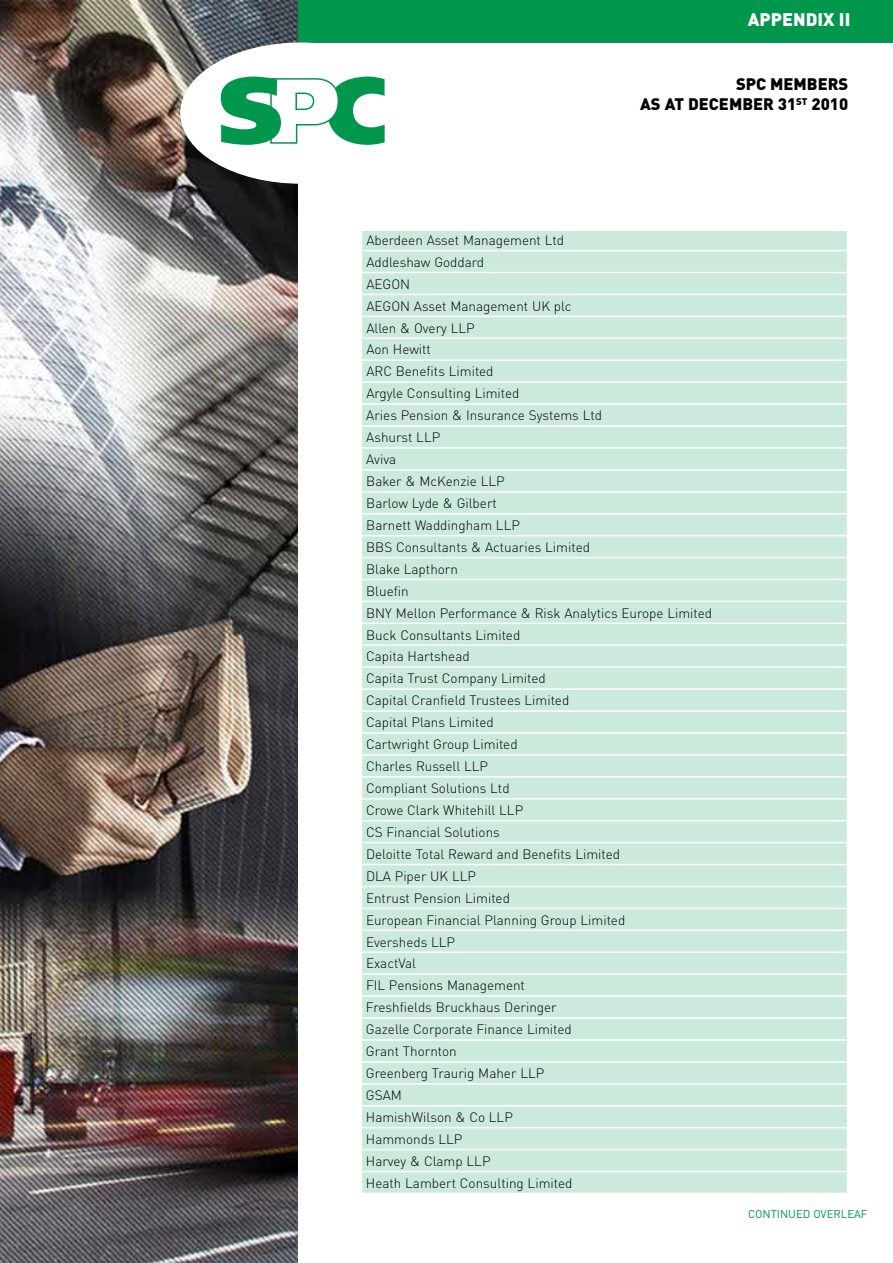
<style>
.page{position:relative;width:893px;height:1263px;background:#fff}
.page>*{position:absolute;margin:0;border:0;box-sizing:border-box;transform-origin:0 0}
.t1{font:900 18px "DIN";color:#fff}
.t2{font:900 16.5px "DIN";color:#000}
.t3{font:300 13.5px/21.9px "DIN";color:#000}
.t4{font:11.25px "DIN";color:#00964c}
</style>
<div class="page">
<div style="left:298px;top:0;width:595px;height:43px;background:#00964c"></div>
<img style="left:0;top:0;width:298px;height:1263px">
<div style="left:181px;top:43px;width:240px;height:140px;background:#fff;border-radius:50%"></div>
<svg style="left:221px;top:77px;width:164px;height:68px"></svg>
<div style="left:362px;top:231px;width:485px;height:962px;background:#cceadb"></div>
<hr style="left:362px;top:557px;width:486px;height:1px;background:#fff">
<hr style="left:362px;top:579px;width:486px;height:1px;background:#fff">
<hr style="left:362px;top:601px;width:486px;height:1px;background:#fff">
<hr style="left:362px;top:623px;width:486px;height:1px;background:#fff">
<hr style="left:362px;top:644px;width:486px;height:2px;background:#fff">
<hr style="left:362px;top:666px;width:486px;height:2px;background:#fff">
<hr style="left:362px;top:688px;width:486px;height:2px;background:#fff">
<hr style="left:362px;top:710px;width:486px;height:2px;background:#fff">
<hr style="left:362px;top:732px;width:486px;height:2px;background:#fff">
<hr style="left:362px;top:754px;width:486px;height:2px;background:#fff">
<hr style="left:362px;top:776px;width:486px;height:1px;background:#fff">
<hr style="left:362px;top:798px;width:486px;height:1px;background:#fff">
<hr style="left:362px;top:820px;width:486px;height:1px;background:#fff">
<hr style="left:362px;top:842px;width:486px;height:1px;background:#fff">
<hr style="left:362px;top:864px;width:486px;height:1px;background:#fff">
<hr style="left:362px;top:886px;width:486px;height:1px;background:#fff">
<hr style="left:362px;top:908px;width:486px;height:1px;background:#fff">
<hr style="left:362px;top:929px;width:486px;height:2px;background:#fff">
<hr style="left:362px;top:951px;width:486px;height:2px;background:#fff">
<hr style="left:362px;top:973px;width:486px;height:2px;background:#fff">
<hr style="left:362px;top:995px;width:486px;height:2px;background:#fff">
<hr style="left:362px;top:1017px;width:486px;height:2px;background:#fff">
<hr style="left:362px;top:1039px;width:486px;height:2px;background:#fff">
<hr style="left:362px;top:1061px;width:486px;height:2px;background:#fff">
<hr style="left:362px;top:1083px;width:486px;height:1px;background:#fff">
<hr style="left:362px;top:1105px;width:486px;height:1px;background:#fff">
<hr style="left:362px;top:1127px;width:486px;height:1px;background:#fff">
<hr style="left:362px;top:1149px;width:486px;height:1px;background:#fff">
<hr style="left:362px;top:1171px;width:486px;height:1px;background:#fff">
<hr style="left:362px;top:250px;width:486px;height:1px;background:#fff">
<hr style="left:362px;top:272px;width:486px;height:1px;background:#fff">
<hr style="left:362px;top:294px;width:486px;height:1px;background:#fff">
<hr style="left:362px;top:316px;width:486px;height:1px;background:#fff">
<hr style="left:362px;top:338px;width:486px;height:1px;background:#fff">
<hr style="left:362px;top:359px;width:486px;height:2px;background:#fff">
<hr style="left:362px;top:381px;width:486px;height:2px;background:#fff">
<hr style="left:362px;top:403px;width:486px;height:2px;background:#fff">
<hr style="left:362px;top:425px;width:486px;height:2px;background:#fff">
<hr style="left:362px;top:447px;width:486px;height:2px;background:#fff">
<hr style="left:362px;top:469px;width:486px;height:2px;background:#fff">
<hr style="left:362px;top:491px;width:486px;height:1px;background:#fff">
<hr style="left:362px;top:513px;width:486px;height:1px;background:#fff">
<hr style="left:362px;top:535px;width:486px;height:1px;background:#fff">
<h1 class="t1" style="left:748px;top:8px;width:24px">APPEN</h1>
<h1 class="t1" style="left:806px;top:8px;width:39px">DIX II</h1>
<p class="t2" style="left:736px;top:73px;width:11px">SPC</p>
<p class="t2" style="left:770px;top:73px;width:80px">MEMBERS</p>
<p class="t2" style="left:640px;top:93px;width:70px">AS AT DECE</p>
<p class="t2" style="left:729px;top:93px;width:121px">MBER 31<sup>ST</sup> 2010</p>
<p class="t3" style="left:366px;top:229px;width:348px">Aberdeen Asset Management Ltd<br>Addleshaw Goddard<br>AEGON<br>AEGON Asset Management UK plc<br>Allen &amp; Overy LLP<br>Aon Hewitt<br>ARC Benefits Limited<br>Argyle Consulting Limited<br>Aries Pension &amp; Insurance Systems Ltd<br>Ashurst LLP<br>Aviva<br>Baker &amp; McKenzie LLP<br>Barlow Lyde &amp; Gilbert<br>Barnett Waddingham LLP<br>BBS Consultants &amp; Actuaries Limited<br>Blake Lapthorn<br>Bluefin<br>BNY Mellon Performance &amp; Risk Analytics Europe Limited<br>Buck Consultants Limited<br>Capita Hartshead<br>Capita Trust Company Limited<br>Capital Cranfield Trustees Limited<br>Capital Plans Limited<br>Cartwright Group Limited<br>Charles Russell LLP<br>Compliant Solutions Ltd<br>Crowe Clark Whitehill LLP<br>CS Financial Solutions<br>Deloitte Total Reward and Benefits Limited<br>DLA Piper UK LLP<br>Entrust Pension Limited<br>European Financial Planning Group Limited<br>Eversheds LLP<br>ExactVal<br>FIL Pensions Management<br>Freshfields Bruckhaus Deringer<br>Gazelle Corporate Finance Limited<br>Grant Thornton<br>Greenberg Traurig Maher LLP<br>GSAM<br>HamishWilson &amp; Co LLP<br>Hammonds LLP<br>Harvey &amp; Clamp LLP<br>Heath Lambert Consulting Limited</p>
<p class="t4" style="left:748px;top:1207px;width:121px">CONTINUED OVERLEAF</p>
</div>
